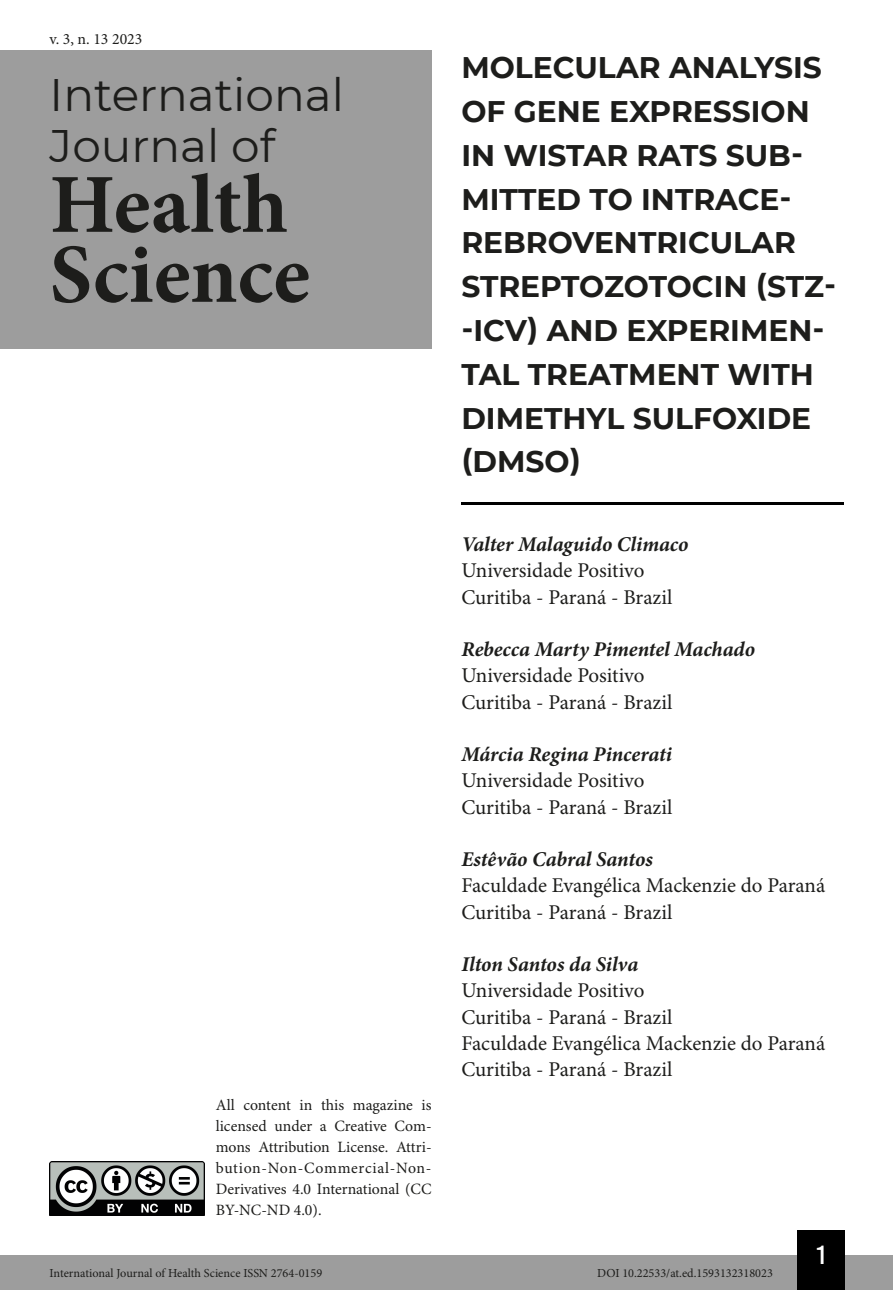
<style>
.page{position:relative;width:893px;height:1290px;background:#fff}
.page>*{position:absolute;margin:0;border:0;box-sizing:border-box;transform-origin:0 0}
.t1{font:700 84px/70px "Minion Pro";color:#1d1d1b}
.t2{font:45.5px/50.8px "Montserrat";color:#1d1d1b}
.t3{font:700 29.75px/43.8px "Montserrat";color:#1d1d1b}
.t4{font:26.25px "Bebas Kai";color:#fff}
.t5{font:21px/26.2px "Minion Pro";color:#1d1d1b}
.t6{font:italic 700 21px "Minion Pro";letter-spacing:-.005em;color:#1d1d1b}
.t7{font:15.75px/21px "Minion Pro";color:#1d1d1b;text-align:justify}
.t8{font:12.25px "Minion Pro";color:#1d1d1b}
</style>
<div class="page">
<div style="left:0;top:1255px;width:893px;height:35px;background:#9d9d9d"></div>
<div style="left:797px;top:1230px;width:48px;height:60px;background:#000"></div>
<img style="left:50px;top:1161px;width:154px;height:54px">
<div style="left:0;top:50px;width:432px;height:298px;background:#9d9d9d"></div>
<hr style="left:461px;top:502px;width:382px;height:3px;background:#000">
<p class="t7" style="left:50px;top:29px;width:94px">v. 3, n. 13 2023</p>
<h2 class="t2" style="left:50px;top:68px;width:296px">International<br>Journal of</h2>
<h1 class="t1" style="left:50px;top:169px;width:262px">Health<br>Science</h1>
<p class="t7" style="left:216px;top:1095px;width:217px">All content in this magazine is licensed under a Creative Com&shy;mons Attribution License. Attri&shy;bution-Non-Commercial-Non-Derivatives 4.0 International (CC BY-NC-ND 4.0).</p>
<h3 class="t3" style="left:461px;top:44px;width:376px">MOLECULAR ANALYSIS<br>OF GENE EXPRESSION<br>IN WISTAR RATS SUB-<br>MITTED TO INTRACE-<br>REBROVENTRICULAR<br>STREPTOZOTOCIN (STZ--ICV) AND EXPERIMEN-<br>TAL TREATMENT WITH<br>DIMETHYL SULFOXIDE (DMSO)</h3>
<p class="t6" style="left:461px;top:529px;width:229px">Valter Malaguido Climaco</p>
<p class="t5" style="left:461px;top:558px;width:213px">Universidade Positivo<br>Curitiba - Paraná - Brazil</p>
<p class="t6" style="left:461px;top:634px;width:295px">Rebecca Marty Pimentel Machado</p>
<p class="t5" style="left:461px;top:663px;width:213px">Universidade Positivo<br>Curitiba - Paraná - Brazil</p>
<p class="t6" style="left:461px;top:739px;width:212px">Márcia Regina Pincerati</p>
<p class="t5" style="left:461px;top:768px;width:213px">Universidade Positivo<br>Curitiba - Paraná - Brazil</p>
<p class="t6" style="left:461px;top:844px;width:193px">Estêvão Cabral Santos</p>
<p class="t5" style="left:461px;top:873px;width:365px">Faculdade Evangélica Mackenzie do Paraná<br>Curitiba - Paraná - Brazil</p>
<p class="t6" style="left:461px;top:949px;width:178px">Ilton Santos da Silva</p>
<p class="t5" style="left:461px;top:978px;width:365px">Universidade Positivo<br>Curitiba - Paraná - Brazil<br>Faculdade Evangélica Mackenzie do Paraná<br>Curitiba - Paraná - Brazil</p>
<p class="t4" style="left:817px;top:1241px;width:10px">1</p>
<p class="t8" style="left:50px;top:1266px;width:274px">International Journal of Health Science ISSN 2764-0159</p>
<p class="t8" style="left:597px;top:1266px;width:177px">DOI 10.22533/at.ed.1593132318023</p>
</div>
